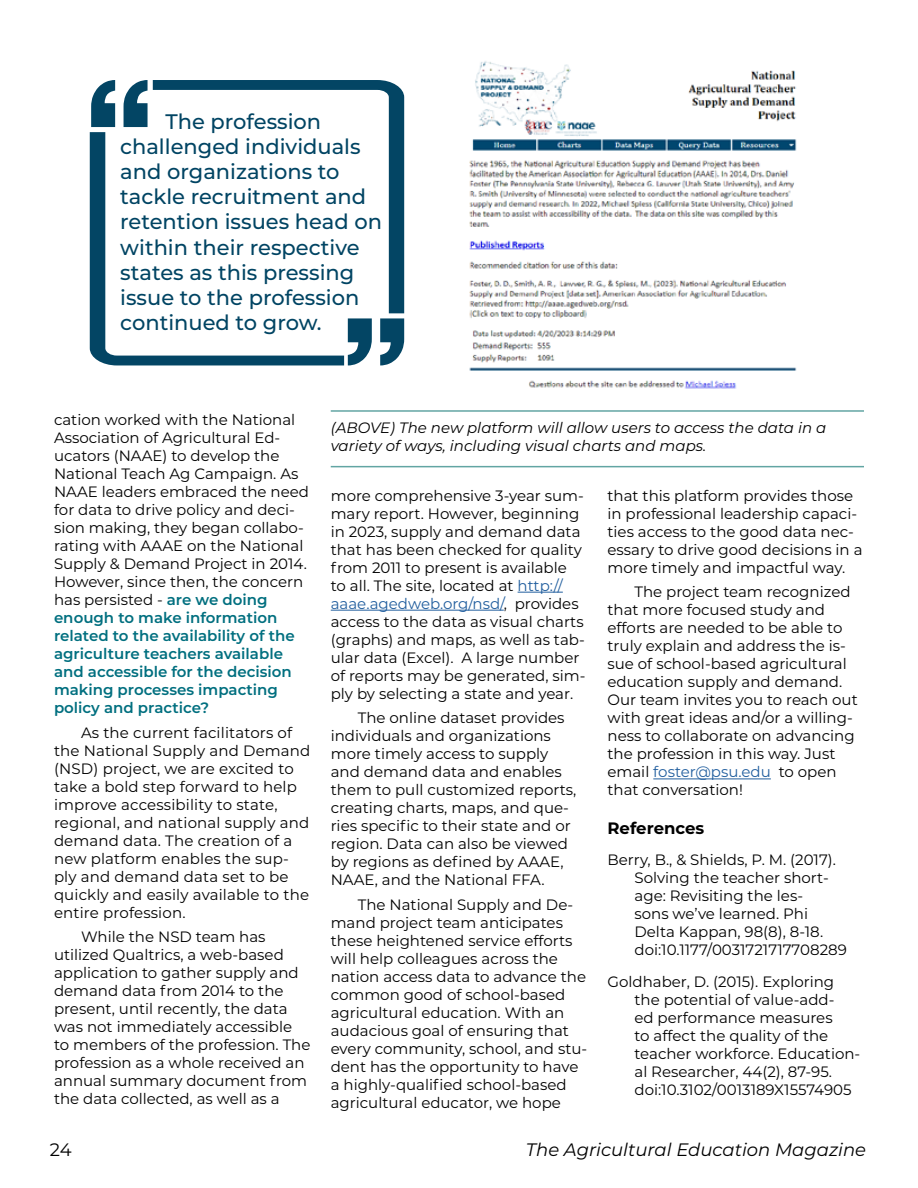
<style>
.page{position:relative;width:918px;height:1188px;background:#fff}
.page>*{position:absolute;margin:0;border:0;box-sizing:border-box;transform-origin:0 0}
.t1{font:500 21px/25.2px "Montserrat";color:#004463}
.t2{font:italic 18px "Montserrat";color:#000}
.t3{font:18px "Montserrat";color:#000}
.t4{font:700 16.5px "Montserrat";color:#000}
.t5{font:15px/18px "Montserrat";color:#000}
.t6{font:italic 15px/18px "Montserrat";color:#000}
.s1{font-weight:600;color:#006f7f}
.s2{color:#215e9e}
</style>
<div class="page">
<hr style="left:518px;top:592px;width:45px;height:1px;background:#215e9e">
<hr style="left:331px;top:610px;width:173px;height:1px;background:#215e9e">
<hr style="left:653px;top:779px;width:118px;height:1px;background:#215e9e">
<img style="left:469px;top:61px;width:328px;height:328px">
<hr style="left:331px;top:410px;width:533px;height:2px;background:#62a5a3">
<hr style="left:331px;top:466px;width:533px;height:1px;background:#62a5a3">
<svg style="left:348px;top:318px;width:56px;height:47px"></svg>
<svg style="left:91px;top:80px;width:57px;height:47px"></svg>
<svg style="left:153px;top:80px;width:251px;height:233px"></svg>
<svg style="left:90px;top:132px;width:254px;height:233px"></svg>
<h1 class="t1" style="left:120px;top:108px;width:263px;text-indent:45px">The profession challenged individuals and organizations to tackle recruitment and retention issues head on within their respective states as this pressing issue to the profession continued to grow.</h1>
<p class="t5" style="left:54px;top:410px;width:257px">cation worked with the National<br>Association of Agricultural Ed&shy;ucators (NAAE) to develop the<br>National Teach Ag Campaign. As<br>NAAE leaders embraced the need for data to drive policy and deci&shy;sion making, they began collabo&shy;rating with AAAE on the National<br>Supply &amp; Demand Project in 2014.<br>However, since then, the concern has persisted - <span class="s1">are we doing enough to make information related to the availability of the agriculture teachers available and accessible for the decision making processes impacting policy and practice?</span></p>
<p class="t5" style="left:54px;top:723px;width:258px;text-indent:27px">As the current facilitators of the National Supply and Demand (NSD) project, we are excited to take a bold step forward to help improve accessibility to state, regional, and national supply and demand data. The creation of a new platform enables the sup&shy;ply and demand data set to be quickly and easily available to the entire profession.</p>
<p class="t5" style="left:54px;top:927px;width:258px;text-indent:27px">While the NSD team has utilized Qualtrics, a web-based application to gather supply and demand data from 2014 to the present, until recently, the data was not immediately accessible to members of the profession. The profession as a whole received an annual summary document from the data collected, as well as a</p>
<p class="t6" style="left:331px;top:418px;width:497px">(ABOVE) The new platform will allow users to access the data in a variety of ways, including visual charts and maps.</p>
<p class="t5" style="left:331px;top:486px;width:256px">more comprehensive 3-year sum&shy;mary report. However, beginning in 2023, supply and demand data that has been checked for quality from 2011 to present is available to all. The site, located at <span class="s2">http:// aaae.agedweb.org/nsd/</span>, provides access to the data as visual charts (graphs) and maps, as well as tab&shy;ular data (Excel). A large number of reports may be generated, sim&shy;ply by selecting a state and year.</p>
<p class="t5" style="left:331px;top:709px;width:247px;text-indent:27px">The online dataset provides individuals and organizations more timely access to supply and demand data and enables them to pull customized reports, creating charts, maps, and que&shy;ries specific to their state and or region. Data can also be viewed by regions as defined by AAAE,<br>NAAE, and the National FFA.</p>
<p class="t5" style="left:331px;top:895px;width:258px;text-indent:27px">The National Supply and De&shy;mand project team anticipates these heightened service efforts will help colleagues across the nation access data to advance the common good of school-based agricultural education. With an audacious goal of ensuring that every community, school, and stu&shy;dent has the opportunity to have a highly-qualified school-based agricultural educator, we hope</p>
<p class="t5" style="left:608px;top:486px;width:257px">that this platform provides those in professional leadership capaci&shy;ties access to the good data nec&shy;essary to drive good decisions in a more timely and impactful way.</p>
<p class="t5" style="left:608px;top:583px;width:252px;text-indent:27px">The project team recognized that more focused study and efforts are needed to be able to truly explain and address the is&shy;sue of school-based agricultural education supply and demand.<br>Our team invites you to reach out with great ideas and/or a willing&shy;ness to collaborate on advancing the profession in this way. Just email <span class="s2">foster@psu.edu</span> to open that conversation!</p>
<p class="t4" style="left:608px;top:816px;width:98px">References</p>
<p class="t5" style="left:634px;top:850px;width:214px;text-indent:-27px">Berry, B., &amp; Shields, P. M. (2017).<br>Solving the teacher short&shy;age: Revisiting the les-<br>sons we’ve learned. Phi<br>Delta Kappan, 98(8), 8-18. doi:10.1177/0031721717708289</p>
<p class="t5" style="left:634px;top:972px;width:227px;text-indent:-27px">Goldhaber, D. (2015). Exploring the potential of value-add-<br>ed performance measures<br>to affect the quality of the teacher workforce. Education&shy;al Researcher, 44(2), 87-95. doi:10.3102/0013189X15574905</p>
<p class="t3" style="left:50px;top:1137px;width:23px">24</p>
<p class="t2" style="left:526px;top:1137px;width:342px">The Agricultural Education Magazine</p>
</div>
